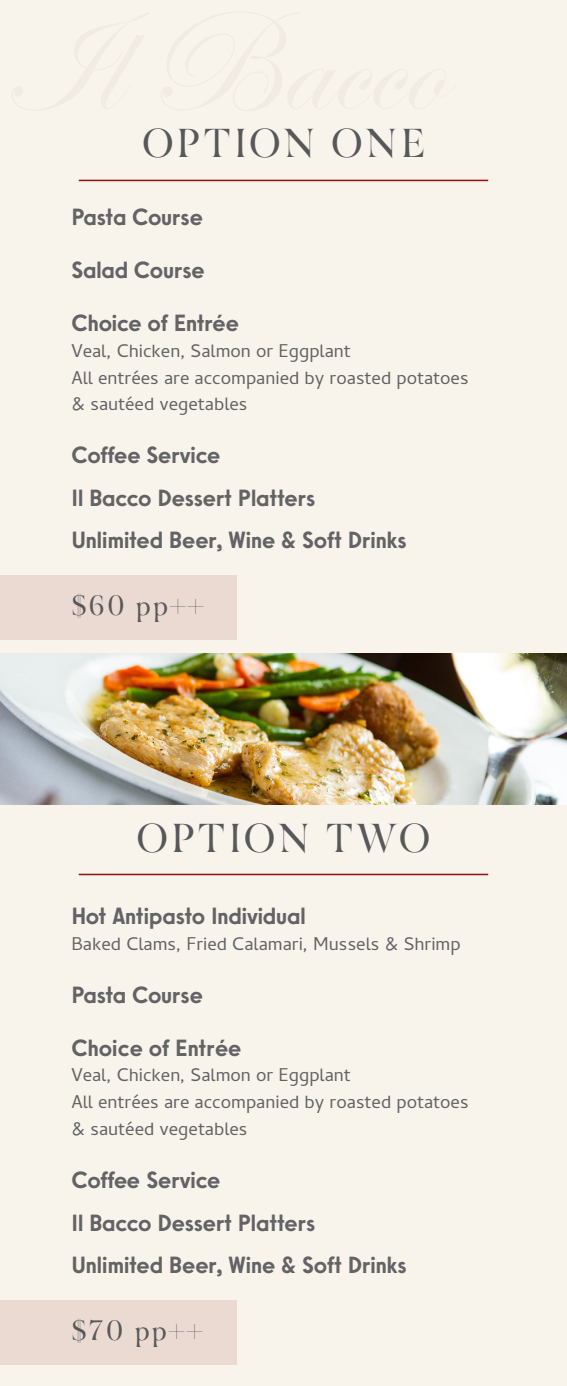
<style>
.page{position:relative;width:567px;height:1386px;background:#f9f4eb}
.page>*{position:absolute;margin:0;border:0;box-sizing:border-box;transform-origin:0 0}
.t1{font:40.25px "Scilla";letter-spacing:.065em;color:#57585a}
.t2{font:28px "Scilla";letter-spacing:.075em;color:#57585a}
.t3{font:500 23.45px/42.5px "Sawton Circular";letter-spacing:-.005em;color:#636366}
.t4{font:18.72px/26.9px "Cambay";color:#636366}
</style>
<div class="page">
<div style="left:0;top:576px;width:236px;height:64px;background:#ebdad2"></div>
<div style="left:0;top:1301px;width:236px;height:64px;background:#ebdad2"></div>
<hr style="left:79px;top:180px;width:409px;height:1px;background:#8f1619">
<hr style="left:79px;top:874px;width:409px;height:1px;background:#8f1619">
<img style="left:0;top:653px;width:567px;height:152px">
<p class="t1" style="left:142px;top:119px;width:284px">OPTION ONE</p>
<p class="t3" style="left:71px;top:196px;width:133px">Pasta Course</p>
<p class="t3" style="left:71px;top:248px;width:135px">Salad Course</p>
<p class="t3" style="left:71px;top:301px;width:169px">Choice of Entrée</p>
<p class="t4" style="left:71px;top:337px;width:281px">Veal, Chicken, Salmon or Eggplant</p>
<p class="t4" style="left:71px;top:364px;width:399px">All entrées are accompanied by roasted potatoes</p>
<p class="t4" style="left:71px;top:390px;width:178px">&amp; sautéed vegetables</p>
<p class="t3" style="left:71px;top:434px;width:150px">Coffee Service</p>
<p class="t3" style="left:71px;top:476px;width:245px">Il Bacco Dessert Platters</p>
<p class="t3" style="left:71px;top:519px;width:337px">Unlimited Beer, Wine &amp; Soft Drinks</p>
<p class="t2" style="left:71px;top:589px;width:134px">$60 pp++</p>
<p class="t1" style="left:137px;top:813px;width:295px">OPTION TWO</p>
<p class="t3" style="left:71px;top:894px;width:236px">Hot Antipasto Individual</p>
<p class="t4" style="left:71px;top:930px;width:391px">Baked Clams, Fried Calamari, Mussels &amp; Shrimp</p>
<p class="t3" style="left:71px;top:974px;width:133px">Pasta Course</p>
<p class="t3" style="left:71px;top:1027px;width:172px">Choice of Entrée</p>
<p class="t4" style="left:71px;top:1062px;width:399px">Veal, Chicken, Salmon or Eggplant<br>All entrées are accompanied by roasted potatoes &amp; sautéed vegetables</p>
<p class="t3" style="left:71px;top:1159px;width:337px">Coffee Service<br>Il Bacco Dessert Platters<br>Unlimited Beer, Wine &amp; Soft Drinks</p>
<p class="t2" style="left:71px;top:1314px;width:132px">$70 pp++</p>
</div>
